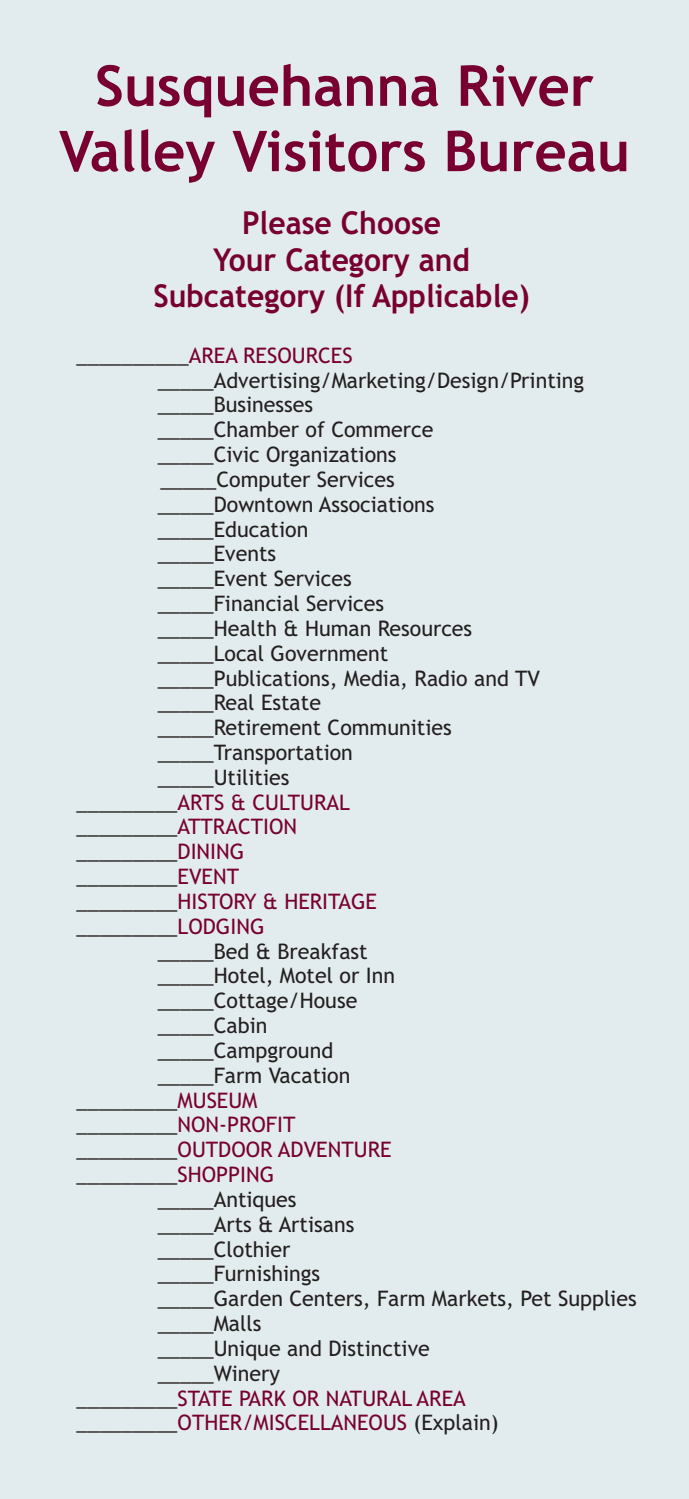
<style>
.page{position:relative;width:689px;height:1499px;background:#fff}
.page>*{position:absolute;margin:0;border:0;box-sizing:border-box;transform-origin:0 0}
.t1{font:700 56.25px/65.2px "Trebuchet MS";color:#780031;text-align:center}
.t2{font:700 31.5px/36.7px "Trebuchet MS";color:#780031;text-align:center;scale:.95 1}
.t3{font:21.38px/24.8px "Trebuchet MS";color:#231f20}
.t4{font:21.38px "Trebuchet MS";color:#780031}
.s1{color:#231f20}
.s2{color:#780031}
</style>
<div class="page">
<div style="left:0;top:0;width:688px;height:1498px;background:#e2ebed"></div>
<h1 class="t1" style="left:59px;top:58px;width:572px">Susquehanna River<br>Valley Visitors Bureau</h1>
<h2 class="t2" style="left:153px;top:207px;width:398px">Please Choose<br>Your Category and<br>Subcategory (If Applicable)</h2>
<p class="t4" style="left:77px;top:347px;width:277px"><span class="s1">__________</span>AREA RESOURCES</p>
<p class="t3" style="left:158px;top:369px;width:428px">_____Advertising/Marketing/Design/Printing</p>
<p class="t3" style="left:158px;top:394px;width:157px">_____Businesses</p>
<p class="t3" style="left:158px;top:419px;width:277px">_____Chamber of Commerce</p>
<p class="t3" style="left:158px;top:444px;width:240px">_____Civic Organizations</p>
<p class="t3" style="left:160px;top:469px;width:236px">_____Computer Services</p>
<p class="t3" style="left:158px;top:493px;width:278px">_____Downtown Associations</p>
<p class="t3" style="left:158px;top:518px;width:152px">_____Education</p>
<p class="t3" style="left:158px;top:543px;width:120px">_____Events</p>
<p class="t3" style="left:158px;top:568px;width:195px">_____Event Services</p>
<p class="t3" style="left:158px;top:593px;width:228px">_____Financial Services</p>
<p class="t3" style="left:158px;top:618px;width:316px">_____Health &amp; Human Resources</p>
<p class="t3" style="left:158px;top:642px;width:232px">_____Local Government</p>
<p class="t3" style="left:158px;top:667px;width:384px">_____Publications, Media, Radio and TV</p>
<p class="t3" style="left:158px;top:692px;width:165px">_____Real Estate</p>
<p class="t3" style="left:158px;top:717px;width:295px">_____Retirement Communities</p>
<p class="t3" style="left:158px;top:742px;width:197px">_____Transportation</p>
<p class="t3" style="left:158px;top:766px;width:133px">_____Utilities</p>
<p class="t4" style="left:77px;top:794px;width:275px"><span class="s1">_________</span>ARTS &amp; CULTURAL</p>
<p class="t3" style="left:77px;top:841px;width:169px">_________<span class="s2">DINING </span>_________<span class="s2">EVENT</span></p>
<p class="t3" style="left:77px;top:915px;width:189px">_________<span class="s2">LODGING</span></p>
<p class="t3" style="left:158px;top:940px;width:211px">_____Bed &amp; Breakfast</p>
<p class="t3" style="left:158px;top:965px;width:239px">_____Hotel, Motel or Inn</p>
<p class="t3" style="left:158px;top:990px;width:201px">_____Cottage/House</p>
<p class="t3" style="left:158px;top:1015px;width:111px">_____Cabin</p>
<p class="t3" style="left:158px;top:1040px;width:177px">_____Campground</p>
<p class="t3" style="left:158px;top:1064px;width:194px">_____Farm Vacation</p>
<p class="t3" style="left:77px;top:1089px;width:182px">_________<span class="s2">MUSEUM</span></p>
<p class="t4" style="left:77px;top:1141px;width:316px"><span class="s1">_________</span>OUTDOOR ADVENTURE</p>
<p class="t3" style="left:77px;top:1164px;width:199px">_________<span class="s2">SHOPPING</span></p>
<p class="t3" style="left:158px;top:1188px;width:140px">_____Antiques</p>
<p class="t3" style="left:158px;top:1213px;width:198px">_____Arts &amp; Artisans</p>
<p class="t3" style="left:158px;top:1238px;width:134px">_____Clothier</p>
<p class="t3" style="left:158px;top:1263px;width:164px">_____Furnishings</p>
<p class="t3" style="left:158px;top:1288px;width:480px">_____Garden Centers, Farm Markets, Pet Supplies</p>
<p class="t3" style="left:158px;top:1313px;width:105px">_____Malls</p>
<p class="t3" style="left:158px;top:1337px;width:273px">_____Unique and Distinctive</p>
<p class="t3" style="left:158px;top:1362px;width:124px">_____Winery</p>
<p class="t4" style="left:77px;top:1389px;width:390px"><span class="s1">_________</span>STATE PARK OR NATURAL AREA</p>
<p class="t4" style="left:77px;top:1414px;width:423px"><span class="s1">_________</span>OTHER/MISCELLANEOUS <span class="s1">(Explain)</span></p>
<p class="t4" style="left:77px;top:818px;width:222px"><span class="s1">_________</span>ATTRACTION</p>
<p class="t4" style="left:77px;top:893px;width:302px"><span class="s1">_________</span>HISTORY &amp; HERITAGE</p>
<p class="t4" style="left:77px;top:1116px;width:220px"><span class="s1">_________</span>NON-PROFIT</p>
</div>
